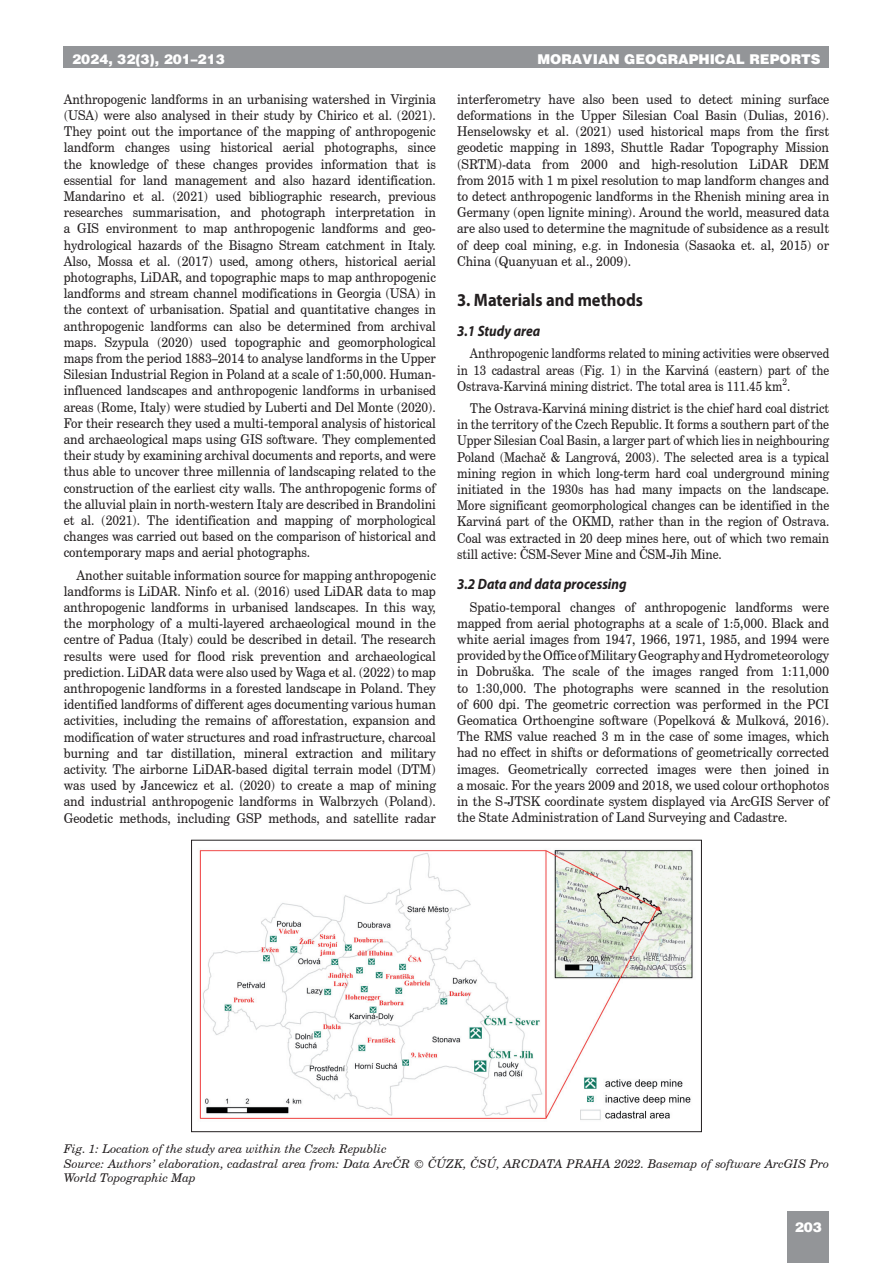
<style>
.page{position:relative;width:893px;height:1263px;background:#fff}
.page>*{position:absolute;margin:0;border:0;box-sizing:border-box;transform-origin:0 0}
.t1{font:700 18px "Myriad Pro";color:#231f20;scale:.92 1}
.t2{font:italic 700 15px "Myriad Pro";color:#231f20;scale:.9 1}
.t3{font:13.5px/16.2px "Century Schoolbook CE";color:#231f20;text-align:justify;scale:.92 1}
.t4{font:13.5px/16.2px "Century Schoolbook CE";color:#231f20;text-align:justify;scale:.91 1}
.t5{font:13.5px/16.2px "Century Schoolbook CE";color:#231f20;text-align:justify;scale:.89 1}
.t6{font:13.5px/16.2px "Century Schoolbook CE";color:#231f20;text-align:justify;scale:.87 1}
.t7{font:900 13.5px "Switzerland";color:#fff}
.t8{font:italic 12px/14.4px "Century Schoolbook CE";color:#231f20}
</style>
<div class="page">
<div style="left:64px;top:47px;width:765px;height:21px;background:#939598"></div>
<div style="left:787px;top:1212px;width:42px;height:51px;background:#939598"></div>
<img style="left:199px;top:850px;width:494px;height:270px">
<div style="left:191px;top:840px;width:511px;height:292px;border:1px solid #231f20"></div>
<p class="t7" style="left:72px;top:51px;width:154px">2024, 32(3), 201–213</p>
<p class="t7" style="left:537px;top:51px;width:285px">MORAVIAN GEOGRAPHICAL REPORTS</p>
<p class="t4" style="left:64px;top:91px;width:410px">Anthropogenic landforms in an urbanising watershed in Virginia (USA) were also analysed in their study by Chirico et al. (2021).<br>They point out the importance of the mapping of anthropogenic landform changes using historical aerial photographs, since the knowledge of these changes provides information that is essential for land management and also hazard identification.<br>Mandarino et al. (2021) used bibliographic research, previous researches summarisation, and photograph interpretation in a GIS environment to map anthropogenic landforms and geo&shy;hydrological hazards of the Bisagno Stream catchment in Italy.<br>Also, Mossa et al. (2017) used, among others, historical aerial photographs, LiDAR, and topographic maps to map anthropogenic landforms and stream channel modifications in Georgia (USA) in the context of urbanisation. Spatial and quantitative changes in anthropogenic landforms can also be determined from archival maps. Szypula (2020) used topographic and geomorphological maps from the period 1883–2014 to analyse landforms in the Upper Silesian Industrial Region in Poland at a scale of 1:50,000. Human&shy;influenced landscapes and anthropogenic landforms in urbanised areas (Rome, Italy) were studied by Luberti and Del Monte (2020).<br>For their research they used a multi-temporal analysis of historical and archaeological maps using GIS software. They complemented their study by examining archival documents and reports, and were thus able to uncover three millennia of landscaping related to the construction of the earliest city walls. The anthropogenic forms of the alluvial plain in north-western Italy are described in Brandolini et al. (2021). The identification and mapping of morphological changes was carried out based on the comparison of historical and contemporary maps and aerial photographs.</p>
<p class="t3" style="left:64px;top:566px;width:406px;text-indent:13px">Another suitable information source for mapping anthropogenic landforms is LiDAR. Ninfo et al. (2016) used LiDAR data to map anthropogenic landforms in urbanised landscapes. In this way, the morphology of a multi-layered archaeological mound in the centre of Padua (Italy) could be described in detail. The research results were used for flood risk prevention and archaeological prediction. LiDAR data were also used by Waga et al. (2022) to map anthropogenic landforms in a forested landscape in Poland. They identified landforms of different ages documenting various human activities, including the remains of afforestation, expansion and modification of water structures and road infrastructure, charcoal burning and tar distillation, mineral extraction and military activity. The airborne LiDAR-based digital terrain model (DTM) was used by Jancewicz et al. (2020) to create a map of mining and industrial anthropogenic landforms in Walbrzych (Poland).<br>Geodetic methods, including GSP methods, and satellite radar</p>
<p class="t3" style="left:457px;top:91px;width:406px">interferometry have also been used to detect mining surface deformations in the Upper Silesian Coal Basin (Dulias, 2016).<br>Henselowsky et al. (2021) used historical maps from the first geodetic mapping in 1893, Shuttle Radar Topography Mission (SRTM)-data from 2000 and high-resolution LiDAR DEM from 2015 with 1 m pixel resolution to map landform changes and to detect anthropogenic landforms in the Rhenish mining area in Germany (open lignite mining). Around the world, measured data are also used to determine the magnitude of subsidence as a result of deep coal mining, e.g. in Indonesia (Sasaoka et. al, 2015) or China (Quanyuan et al., 2009).</p>
<h1 class="t1" style="left:457px;top:288px;width:204px">3. Materials and methods</h1>
<p class="t2" style="left:457px;top:321px;width:94px">3.1 Study area</p>
<p class="t6" style="left:457px;top:345px;width:429px;text-indent:13px">Anthropogenic landforms related to mining activities were observed in 13 cadastral areas (Fig. 1) in the Karviná (eastern) part of the Ostrava-Karviná mining district. The total area is 111.45 km<sup>2</sup>.</p>
<p class="t5" style="left:457px;top:400px;width:420px;text-indent:13px">The Ostrava-Karviná mining district is the chief hard coal district in the territory of the Czech Republic. It forms a southern part of the Upper Silesian Coal Basin, a larger part of which lies in neighbouring Poland (Machač &amp; Langrová, 2003). The selected area is a typical mining region in which long-term hard coal underground mining initiated in the 1930s has had many impacts on the landscape.<br>More significant geomorphological changes can be identified in the Karviná part of the OKMD, rather than in the region of Ostrava.<br>Coal was extracted in 20 deep mines here, out of which two remain still active: ČSM-Sever Mine and ČSM-Jih Mine.</p>
<p class="t2" style="left:457px;top:575px;width:190px">3.2 Data and data processing</p>
<p class="t3" style="left:457px;top:599px;width:406px;text-indent:13px">Spatio-temporal changes of anthropogenic landforms were mapped from aerial photographs at a scale of 1:5,000. Black and white aerial images from 1947, 1966, 1971, 1985, and 1994 were provided by the Office of Military Geography and Hydrometeorology in Dobruška. The scale of the images ranged from 1:11,000 to 1:30,000. The photographs were scanned in the resolution of 600 dpi. The geometric correction was performed in the PCI Geomatica Orthoengine software (Popelková &amp; Mulková, 2016).<br>The RMS value reached 3 m in the case of some images, which had no effect in shifts or deformations of geometrically corrected images. Geometrically corrected images were then joined in a mosaic. For the years 2009 and 2018, we used colour orthophotos in the S-JTSK coordinate system displayed via ArcGIS Server of the State Administration of Land Surveying and Cadastre.</p>
<p class="t8" style="left:64px;top:1141px;width:767px">Fig. 1: Location of the study area within the Czech Republic<br>Source: Authors’ elaboration, cadastral area from: Data ArcČR © ČÚZK, ČSÚ, ARCDATA PRAHA 2022. Basemap of software ArcGIS Pro<br>World Topographic Map</p>
<p class="t7" style="left:795px;top:1219px;width:29px">203</p>
</div>
